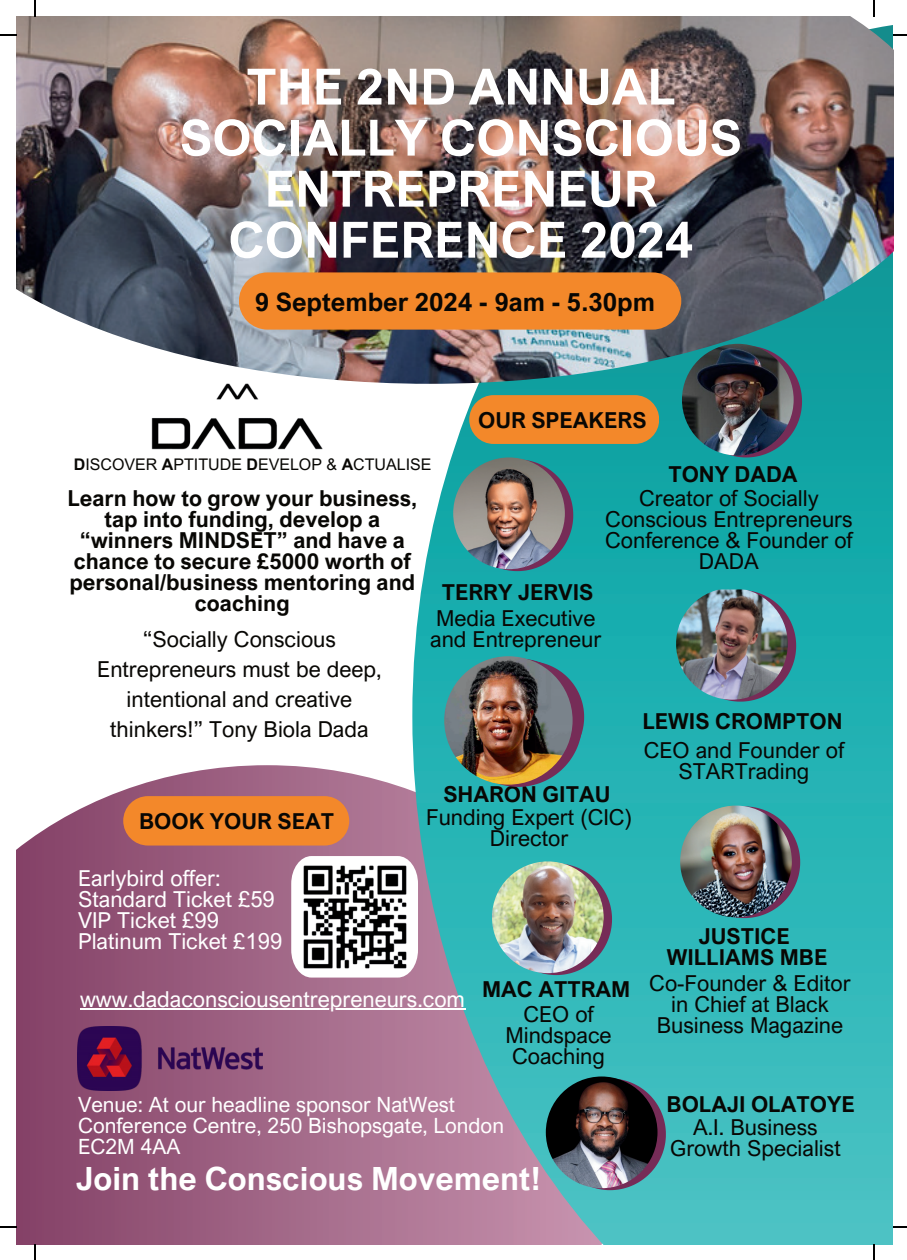
<style>
.page{position:relative;width:907px;height:1260px;background:#fff}
.page>*{position:absolute;margin:0;border:0;box-sizing:border-box;transform-origin:0 0}
.t1{font:700 50px/51px "Arial Nova";color:#fff;text-align:center}
.t2{font:700 32px "Arial Nova";color:#fff}
.t3{font:700 25.4px "Arial Nova";color:#080704}
.t4{font:22px/21px "Arial Nova";color:#080704;text-align:center}
.t5{font:700 22px/21px "Arial Nova";color:#080704;text-align:center}
.t6{font:22px/21px "Arial Nova";color:#fff}
.t7{font:21px/21px "Arial Nova";color:#fff}
.t8{font:16px "Arial MT Pro";color:#080704}
.s1{font-weight:700}
</style>
<div class="page">
<img style="left:16px;top:765px;width:396px;height:479px">
<img style="left:412px;top:384px;width:480px;height:860px">
<img style="left:16px;top:16px;width:877px;height:368px">
<img style="left:148px;top:377px;width:177px;height:73px">
<svg style="left:461px;top:459px;width:112px;height:112px;background:#32818f"></svg>
<img style="left:453px;top:457px;width:112px;height:112px;border-radius:50%">
<svg style="left:684px;top:589px;width:112px;height:112px;background:#3a8593"></svg>
<img style="left:676px;top:588px;width:111px;height:111px;border-radius:50%">
<svg style="left:688px;top:806px;width:112px;height:111px;background:#418896"></svg>
<img style="left:680px;top:805px;width:111px;height:112px;border-radius:50%">
<svg style="left:690px;top:345px;width:112px;height:112px;background:#327886"></svg>
<img style="left:682px;top:344px;width:111px;height:111px;border-radius:50%">
<div style="left:239px;top:272px;width:442px;height:57px;background:#f3882a"></div>
<div style="left:469px;top:395px;width:190px;height:49px;background:#f3882a;border-radius:24px"></div>
<img style="left:78px;top:1025px;width:184px;height:65px">
<svg style="left:500px;top:863px;width:112px;height:111px;background:#4c8f9c"></svg>
<img style="left:492px;top:861px;width:111px;height:111px;border-radius:50%">
<svg style="left:554px;top:1078px;width:112px;height:111px;background:#548e9c"></svg>
<img style="left:546px;top:1076px;width:111px;height:111px;border-radius:50%">
<img style="left:291px;top:855px;width:127px;height:122px">
<div style="left:123px;top:796px;width:226px;height:49px;background:#f3882a;border-radius:25px"></div>
<hr style="left:80px;top:1008px;width:385px;height:1px;background:#fff">
<svg style="left:454px;top:658px;width:130px;height:128px;background:#418290"></svg>
<img style="left:444px;top:656px;width:128px;height:128px;border-radius:50%">
<svg style="left:35px;top:0;width:1px;height:16px"></svg>
<svg style="left:0;top:34px;width:17px;height:2px"></svg>
<svg style="left:873px;top:0;width:2px;height:16px"></svg>
<svg style="left:893px;top:34px;width:14px;height:2px"></svg>
<svg style="left:35px;top:1244px;width:1px;height:15px"></svg>
<svg style="left:0;top:1226px;width:17px;height:1px"></svg>
<svg style="left:873px;top:1244px;width:2px;height:15px"></svg>
<svg style="left:893px;top:1226px;width:14px;height:1px"></svg>
<h1 class="t1" style="left:180px;top:61px;width:563px">THE 2ND ANNUAL<br>SOCIALLY CONSCIOUS<br>ENTREPRENEUR<br>CONFERENCE 2024</h1>
<p class="t3" style="left:255px;top:287px;width:401px">9 September 2024 - 9am - 5.30pm</p>
<p class="t5" style="left:478px;top:409px;width:170px">OUR SPEAKERS</p>
<p class="t8" style="left:74px;top:455px;width:359px"><span class="s1">D</span>ISCOVER <span class="s1">A</span>PTITUDE <span class="s1">D</span>EVELOP &amp; <span class="s1">A</span>CTUALISE</p>
<p class="t5" style="left:668px;top:463px;width:131px">TONY DADA</p>
<p class="t4" style="left:605px;top:488px;width:249px">Creator of Socially<br>Conscious Entrepreneurs<br>Conference &amp; Founder of<br>DADA</p>
<p class="t5" style="left:68px;top:487px;width:351px">Learn how to grow your business, tap into funding, develop a “winners MINDSET” and have a chance to secure £5000 worth of personal/business mentoring and coaching</p>
<p class="t4" style="left:97px;top:624px;width:286px;line-height:30px">“Socially Conscious<br>Entrepreneurs must be deep, intentional and creative thinkers!” Tony Biola Dada</p>
<p class="t5" style="left:441px;top:581px;width:153px">TERRY JERVIS</p>
<p class="t4" style="left:430px;top:607px;width:173px;text-align:left">Media Executive and Entrepreneur</p>
<p class="t5" style="left:642px;top:710px;width:202px">LEWIS CROMPTON</p>
<p class="t4" style="left:643px;top:739px;width:202px">CEO and Founder of<br>STARTrading</p>
<p class="t5" style="left:139px;top:810px;width:197px">BOOK YOUR SEAT</p>
<p class="t6" style="left:78px;top:867px;width:206px">Earlybird offer:<br>Standard Ticket £59<br>VIP Ticket £99<br>Platinum Ticket £199</p>
<p class="t5" style="left:443px;top:783px;width:168px">SHARON GITAU</p>
<p class="t4" style="left:426px;top:806px;width:207px">Funding Expert (CIC)<br>Director</p>
<p class="t6" style="left:80px;top:988px;width:386px">www.dadaconsciousentrepreneurs.com</p>
<p class="t5" style="left:482px;top:978px;width:150px">MAC ATTRAM</p>
<p class="t4" style="left:505px;top:1003px;width:108px">CEO of<br>Mindspace<br>Coaching</p>
<p class="t7" style="left:78px;top:1093px;width:427px">Venue: At our headline sponsor NatWest<br>Conference Centre, 250 Bishopsgate, London<br>EC2M 4AA</p>
<h2 class="t2" style="left:76px;top:1159px;width:466px">Join the Conscious Movement!</h2>
<p class="t5" style="left:666px;top:925px;width:162px">JUSTICE<br>WILLIAMS MBE</p>
<p class="t4" style="left:649px;top:972px;width:203px">Co-Founder &amp; Editor in Chief at Black<br>Business Magazine</p>
<p class="t5" style="left:666px;top:1093px;width:190px">BOLAJI OLATOYE</p>
<p class="t4" style="left:670px;top:1116px;width:172px">A.I. Business<br>Growth Specialist</p>
</div>
